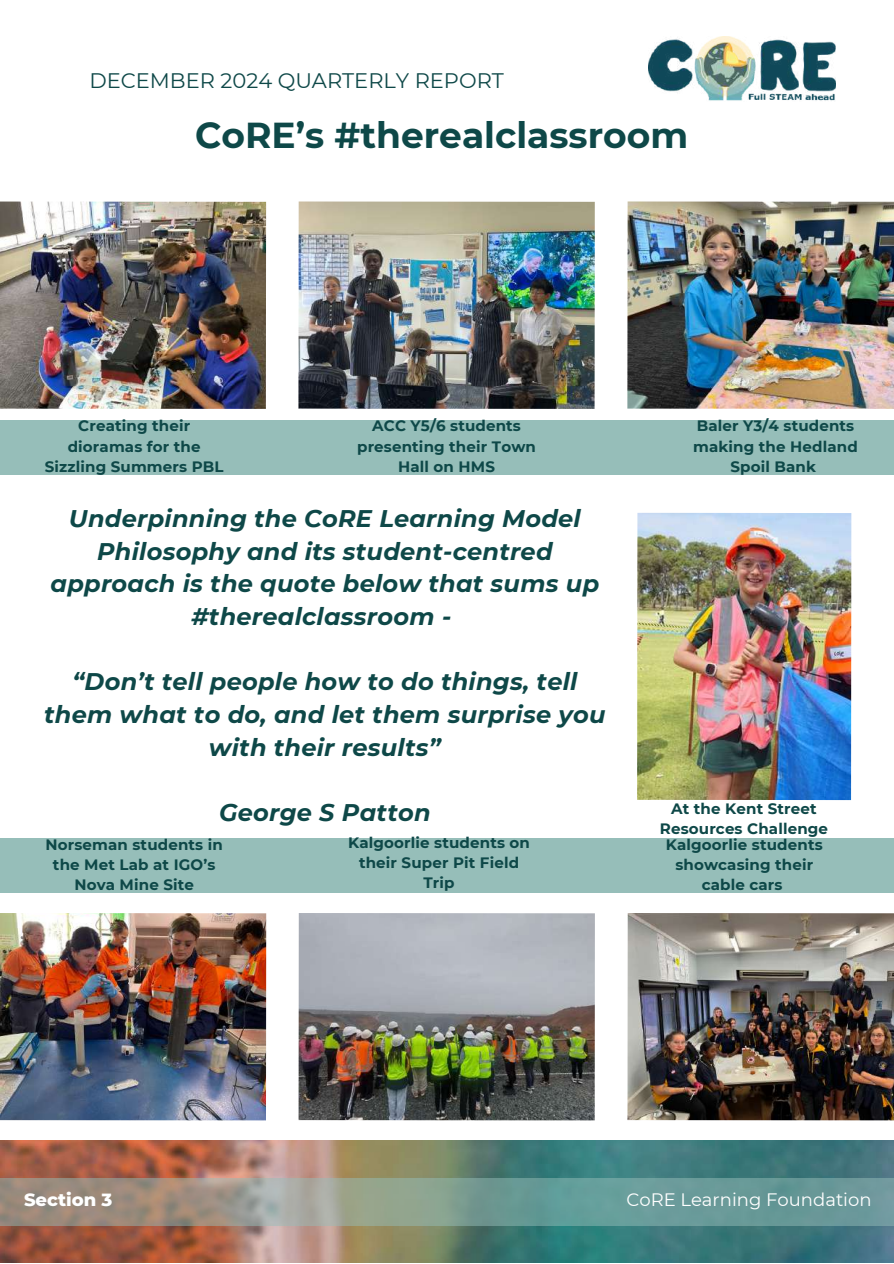
<style>
.page{position:relative;width:894px;height:1264px;background:#fff}
.page>*{position:absolute;margin:0;border:0;box-sizing:border-box;transform-origin:0 0}
.t1{font:700 36px "Montserrat";color:#0e4848}
.t2{font:italic 700 24px/32.7px "Montserrat";letter-spacing:.01em;color:#0e4848;text-align:center}
.t3{font:21px "Montserrat";color:#0e4848}
.t4{font:18px "Montserrat";color:#fff}
.t5{font:800 18px "Montserrat";color:#fff}
.t6{font:700 15px/20.2px "Montserrat";letter-spacing:.01em;color:#0e4848;text-align:center}
</style>
<div class="page">
<img style="left:0;top:1140px;width:893px;height:122px">
<svg style="left:0;top:1178px;width:893px;height:47px;background:#839990"></svg>
<img style="left:648px;top:36px;width:187px;height:65px">
<img style="left:0;top:913px;width:266px;height:207px">
<img style="left:298px;top:913px;width:296px;height:207px">
<img style="left:627px;top:913px;width:266px;height:207px">
<div style="left:0;top:420px;width:893px;height:54px;background:#96beb9"></div>
<img style="left:0;top:201px;width:266px;height:208px">
<img style="left:298px;top:201px;width:296px;height:208px">
<img style="left:627px;top:201px;width:266px;height:208px">
<div style="left:0;top:838px;width:893px;height:54px;background:#96beb9"></div>
<img style="left:637px;top:513px;width:214px;height:287px">
<h3 class="t3" style="left:89px;top:68px;width:416px">DECEMBER 2024 QUARTERLY REPORT</h3>
<h1 class="t1" style="left:195px;top:113px;width:494px">CoRE’s #therealclassroom</h1>
<p class="t6" style="left:45px;top:416px;width:180px">Creating their dioramas for the<br>Sizzling Summers PBL</p>
<p class="t6" style="left:357px;top:416px;width:180px">ACC Y5/6 students presenting their Town<br>Hall on HMS</p>
<p class="t6" style="left:693px;top:416px;width:166px">Baler Y3/4 students making the Hedland<br>Spoil Bank</p>
<h2 class="t2" style="left:50px;top:502px;width:550px">Underpinning the CoRE Learning Model Philosophy and its student-centred approach is the quote below that sums up #therealclassroom -</h2>
<h2 class="t2" style="left:44px;top:665px;width:562px">“Don’t tell people how to do things, tell them what to do, and let them surprise you with their results”</h2>
<p class="t6" style="left:659px;top:798px;width:170px">At the Kent Street<br>Resources Challenge</p>
<h2 class="t2" style="left:219px;top:795px;width:213px">George S Patton</h2>
<p class="t6" style="left:45px;top:834px;width:179px">Norseman students in the Met Lab at IGO’s<br>Nova Mine Site</p>
<p class="t6" style="left:348px;top:832px;width:183px">Kalgoorlie students on their Super Pit Field<br>Trip</p>
<p class="t6" style="left:665px;top:834px;width:158px">Kalgoorlie students showcasing their cable cars</p>
<p class="t5" style="left:24px;top:1188px;width:90px">Section 3</p>
<p class="t4" style="left:626px;top:1188px;width:247px">CoRE Learning Foundation</p>
</div>
